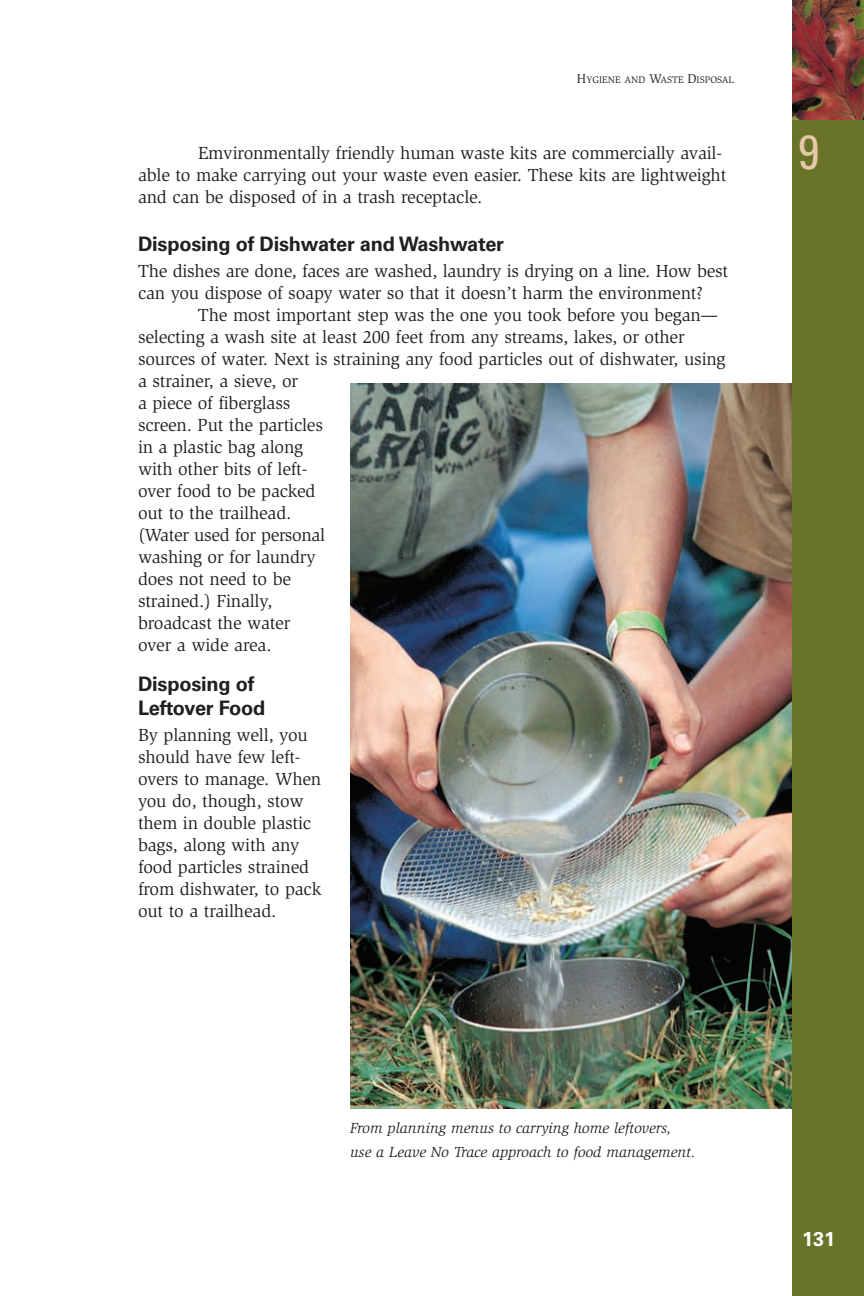
<style>
.page{position:relative;width:864px;height:1296px;background:#fff}
.page>*{position:absolute;margin:0;border:0;box-sizing:border-box;transform-origin:0 0}
.t1{font:condensed 48px "Univers";color:#e4c8a7}
.t2{font:700 20px/24px "Univers";letter-spacing:-.01em;color:#231f20}
.t3{font:700 20px "Univers";color:#fff}
.t4{font:18px/22px "Slimbach";letter-spacing:-.01em;color:#231f20}
.t5{font:italic 15px/24px "Slimbach";color:#231f20}
.t6{font:9.8px "Slimbach";color:#231f20}
.s1{font-size:13px}
</style>
<div class="page">
<img style="left:350px;top:0;width:514px;height:1296px">
<p class="t6" style="left:577px;top:76px;width:159px"><span class="s1">H</span>YGIENE AND <span class="s1">W</span>ASTE <span class="s1">D</span>ISPOSAL</p>
<p class="t4" style="left:138px;top:143px;width:590px;text-indent:60px">Emvironmentally friendly human waste kits are commercially avail&shy;able to make carrying out your waste even easier. These kits are lightweight and can be disposed of in a trash receptacle.</p>
<p class="t2" style="left:138px;top:234px;width:368px">Disposing of Dishwater and Washwater</p>
<p class="t4" style="left:138px;top:261px;width:592px">The dishes are done, faces are washed, laundry is drying on a line. How best can you dispose of soapy water so that it doesn’t harm the environment?</p>
<p class="t4" style="left:138px;top:305px;width:589px;text-indent:60px">The most important step was the one you took before you began— selecting a wash site at least 200 feet from any streams, lakes, or other sources of water. Next is straining any food particles out of dishwater, using a strainer, a sieve, or<br>a piece of fiberglass<br>screen. Put the particles<br>in a plastic bag along<br>with other bits of left-<br>over food to be packed<br>out to the trailhead.<br>(Water used for personal<br>washing or for laundry<br>does not need to be<br>strained.) Finally,<br>broadcast the water<br>over a wide area.</p>
<p class="t2" style="left:138px;top:674px;width:129px">Disposing of<br>Leftover Food</p>
<p class="t4" style="left:138px;top:725px;width:185px">By planning well, you should have few left&shy;overs to manage. When you do, though, stow them in double plastic bags, along with any food particles strained from dishwater, to pack out to a trailhead.</p>
<h1 class="t1" style="left:798px;top:134px;width:23px">9</h1>
<p class="t5" style="left:350px;top:1117px;width:347px">From planning menus to carrying home leftovers, use a Leave No Trace approach to food management.</p>
<p class="t3" style="left:802px;top:1232px;width:35px">131</p>
</div>
